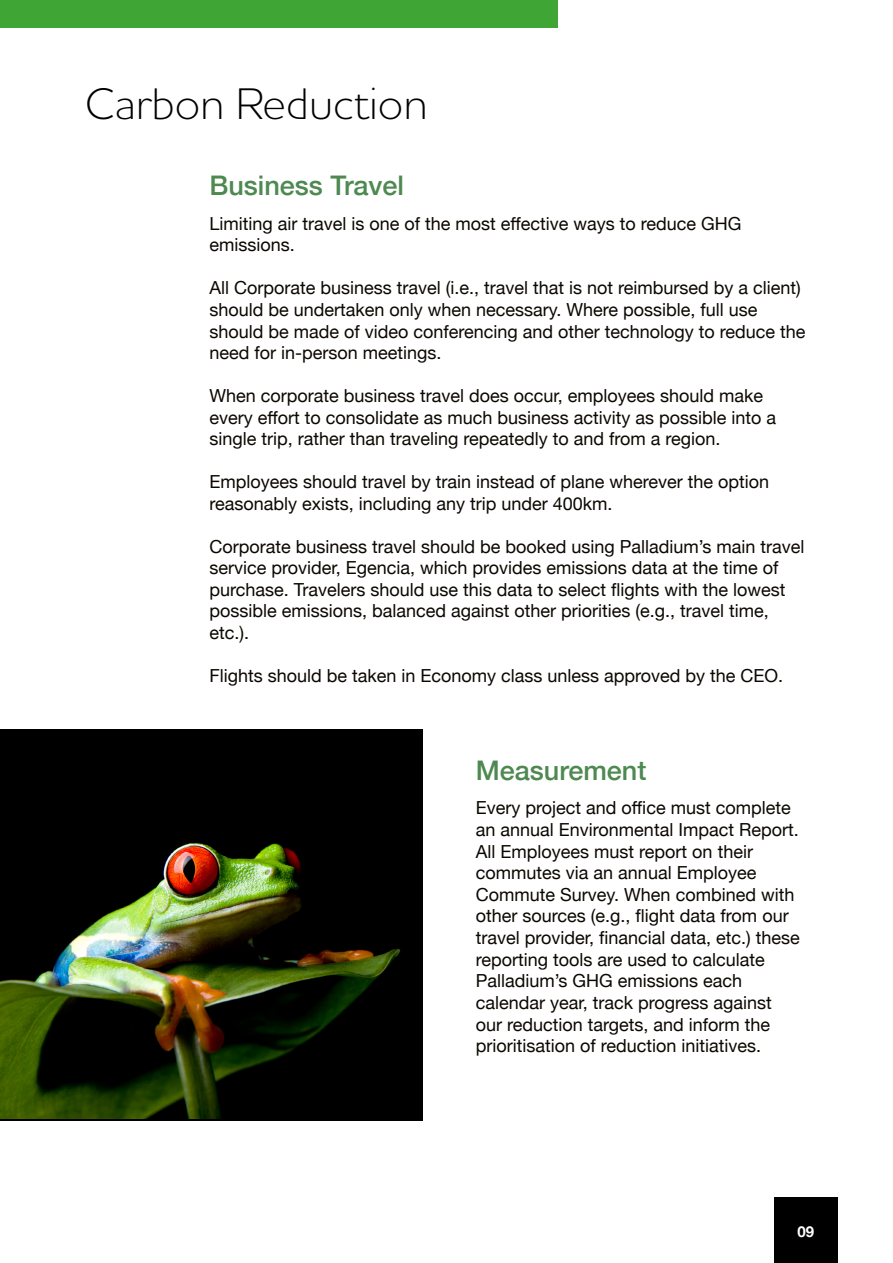
<style>
.page{position:relative;width:893px;height:1263px;background:#fff}
.page>*{position:absolute;margin:0;border:0;box-sizing:border-box;transform-origin:0 0}
.t1{font:300 45px "Houschka Alt Pro";color:#000}
.t2{font:500 27px "Helvetica Neue";color:#4d8950}
.t3{font:18px/21.6px "Helvetica Neue";color:#0b0700}
.t4{font:700 15px "Helvetica Neue";color:#fff}
</style>
<div class="page">
<div style="left:0;top:0;width:557px;height:28px;background:#3fa535"></div>
<img style="left:0;top:729px;width:423px;height:389px">
<div style="left:774px;top:1197px;width:64px;height:66px;background:#000"></div>
<p class="t1" style="left:85px;top:75px;width:344px">Carbon Reduction</p>
<p class="t2" style="left:209px;top:164px;width:196px">Business Travel</p>
<p class="t3" style="left:209px;top:214px;width:534px">Limiting air travel is one of the most effective ways to reduce GHG emissions.</p>
<p class="t3" style="left:209px;top:278px;width:598px">All Corporate business travel (i.e., travel that is not reimbursed by a client) should be undertaken only when necessary. Where possible, full use should be made of video conferencing and other technology to reduce the need for in-person meetings.</p>
<p class="t3" style="left:209px;top:386px;width:568px">When corporate business travel does occur, employees should make every effort to consolidate as much business activity as possible into a single trip, rather than traveling repeatedly to and from a region.</p>
<p class="t3" style="left:209px;top:472px;width:561px">Employees should travel by train instead of plane wherever the option reasonably exists, including any trip under 400km.</p>
<p class="t3" style="left:209px;top:536px;width:597px">Corporate business travel should be booked using Palladium’s main travel service provider, Egencia, which provides emissions data at the time of purchase. Travelers should use this data to select flights with the lowest possible emissions, balanced against other priorities (e.g., travel time, etc.).</p>
<p class="t3" style="left:209px;top:666px;width:575px">Flights should be taken in Economy class unless approved by the CEO.</p>
<p class="t2" style="left:476px;top:749px;width:172px">Measurement</p>
<p class="t3" style="left:476px;top:798px;width:326px">Every project and office must complete an annual Environmental Impact Report.<br>All Employees must report on their commutes via an annual Employee Commute Survey. When combined with other sources (e.g., flight data from our travel provider, financial data, etc.) these reporting tools are used to calculate Palladium’s GHG emissions each calendar year, track progress against our reduction targets, and inform the prioritisation of reduction initiatives.</p>
<p class="t4" style="left:797px;top:1220px;width:18px">09</p>
</div>
